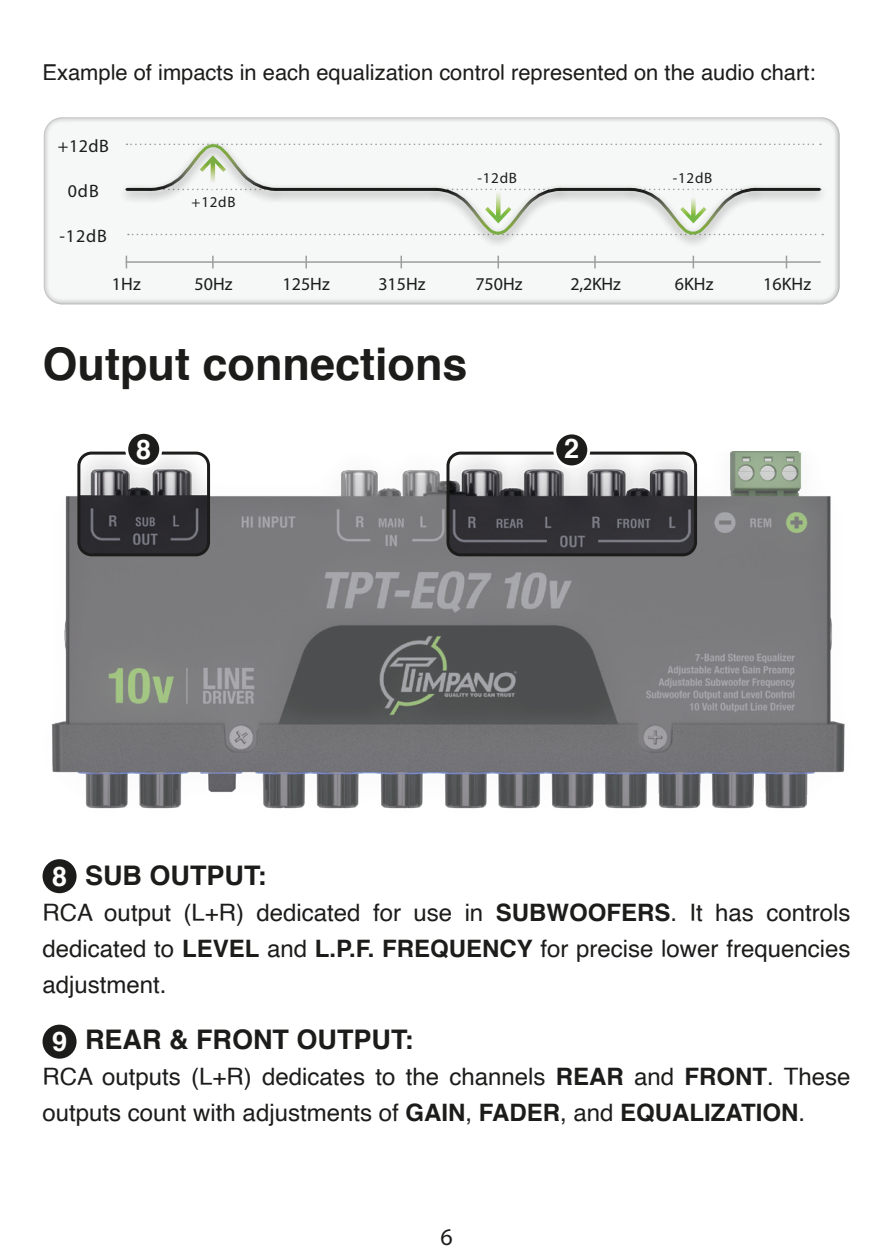
<style>
.page{position:relative;width:893px;height:1259px;background:#fff}
.page>*{position:absolute;margin:0;border:0;box-sizing:border-box;transform-origin:0 0}
.t1{font:700 45px "Helvetica";color:#1c1c1b}
.t2{font:700 27px "Helvetica";color:#1c1c1b}
.t3{font:700 27px "Helvetica";color:#fff}
.t4{font:24px/36px "Helvetica";color:#1c1c1b;text-align:justify}
.t5{font:24px "Myriad Pro";color:#1c1c1b}
.t6{font:21.9px "Helvetica";color:#1c1c1b}
.t7{font:18px "Myriad Pro";color:#1c1c1b}
.t8{font:15px "Myriad Pro";letter-spacing:.05em;color:#1c1c1b}
.s1{font-weight:700}
</style>
<div class="page">
<div style="left:43px;top:859px;width:34px;height:34px;background:#1c1c1b;border-radius:50%"></div>
<div style="left:43px;top:1024px;width:34px;height:34px;background:#1c1c1b;border-radius:50%"></div>
<div style="left:41px;top:114px;width:801px;height:192px;background:#1c1c1b;opacity:.75"></div>
<hr style="left:126px;top:261px;width:695px;height:2px;background:#9e9d9d">
<svg style="left:212px;top:256px;width:2px;height:12px"></svg>
<svg style="left:305px;top:256px;width:2px;height:12px"></svg>
<svg style="left:400px;top:256px;width:2px;height:12px"></svg>
<svg style="left:594px;top:256px;width:2px;height:12px"></svg>
<svg style="left:497px;top:256px;width:2px;height:12px"></svg>
<div style="left:117px;top:183px;width:44px;height:21px;background:#f4f5f5"></div>
<div style="left:744px;top:183px;width:85px;height:21px;background:#f5f6f6"></div>
<div style="left:426px;top:184px;width:144px;height:64px;background:#1c1c1b;opacity:.5"></div>
<div style="left:621px;top:184px;width:144px;height:64px;background:#1c1c1b;opacity:.5"></div>
<svg style="left:126px;top:140px;width:697px;height:98px"></svg>
<img style="left:52px;top:451px;width:793px;height:358px">
<img style="left:79px;top:453px;width:130px;height:102px">
<div style="left:77px;top:451px;width:133px;height:105px;border:3px solid #1c1c1b;border-radius:13px"></div>
<img style="left:448px;top:453px;width:248px;height:102px">
<div style="left:446px;top:451px;width:251px;height:105px;border:3px solid #1c1c1b;border-radius:13px"></div>
<div style="left:127px;top:432px;width:34px;height:34px;background:#1c1c1b;border-radius:50%"></div>
<div style="left:125px;top:431px;width:37px;height:37px;border:3px solid #fff;border-radius:50%"></div>
<div style="left:555px;top:433px;width:34px;height:34px;background:#1c1c1b;border-radius:50%"></div>
<div style="left:553px;top:431px;width:37px;height:37px;border:3px solid #fff;border-radius:50%"></div>
<p class="t6" style="left:43px;top:56px;width:774px">Example of impacts in each equalization control represented on the audio chart:</p>
<p class="t7" style="left:58px;top:135px;width:53px">+12dB</p>
<p class="t7" style="left:68px;top:180px;width:32px">0dB</p>
<p class="t7" style="left:60px;top:225px;width:49px">-12dB</p>
<p class="t8" style="left:192px;top:193px;width:45px">+12dB</p>
<p class="t8" style="left:477px;top:169px;width:41px">-12dB</p>
<p class="t8" style="left:673px;top:169px;width:41px">-12dB</p>
<p class="t7" style="left:112px;top:273px;width:30px">1Hz</p>
<p class="t7" style="left:195px;top:273px;width:40px">50Hz</p>
<p class="t7" style="left:283px;top:273px;width:49px">125Hz</p>
<p class="t7" style="left:378px;top:273px;width:49px">315Hz</p>
<p class="t7" style="left:475px;top:273px;width:49px">750Hz</p>
<p class="t7" style="left:570px;top:273px;width:52px">2,2KHz</p>
<p class="t7" style="left:675px;top:273px;width:40px">6KHz</p>
<p class="t7" style="left:763px;top:273px;width:49px">16KHz</p>
<p class="t1" style="left:43px;top:328px;width:427px">Output connections</p>
<p class="t3" style="left:136px;top:427px;width:17px">8</p>
<p class="t3" style="left:564px;top:427px;width:17px">2</p>
<p class="t2" style="left:85px;top:853px;width:183px">SUB OUTPUT:</p>
<p class="t4" style="left:43px;top:895px;width:809px">RCA output (L+R) dedicated for use in <span class="s1">SUBWOOFERS</span>. It has controls dedicated to <span class="s1">LEVEL</span> and <span class="s1">L.P.F. FREQUENCY</span> for precise lower frequencies adjustment.</p>
<p class="t2" style="left:85px;top:1018px;width:330px">REAR &amp; FRONT OUTPUT:</p>
<p class="t4" style="left:43px;top:1059px;width:809px">RCA outputs (L+R) dedicates to the channels <span class="s1">REAR</span> and <span class="s1">FRONT</span>. These outputs count with adjustments of <span class="s1">GAIN</span>, <span class="s1">FADER</span>, and <span class="s1">EQUALIZATION</span>.</p>
<p class="t3" style="left:52px;top:854px;width:17px">8</p>
<p class="t3" style="left:52px;top:1019px;width:17px">9</p>
<p class="t5" style="left:440px;top:1222px;width:14px">6</p>
</div>
